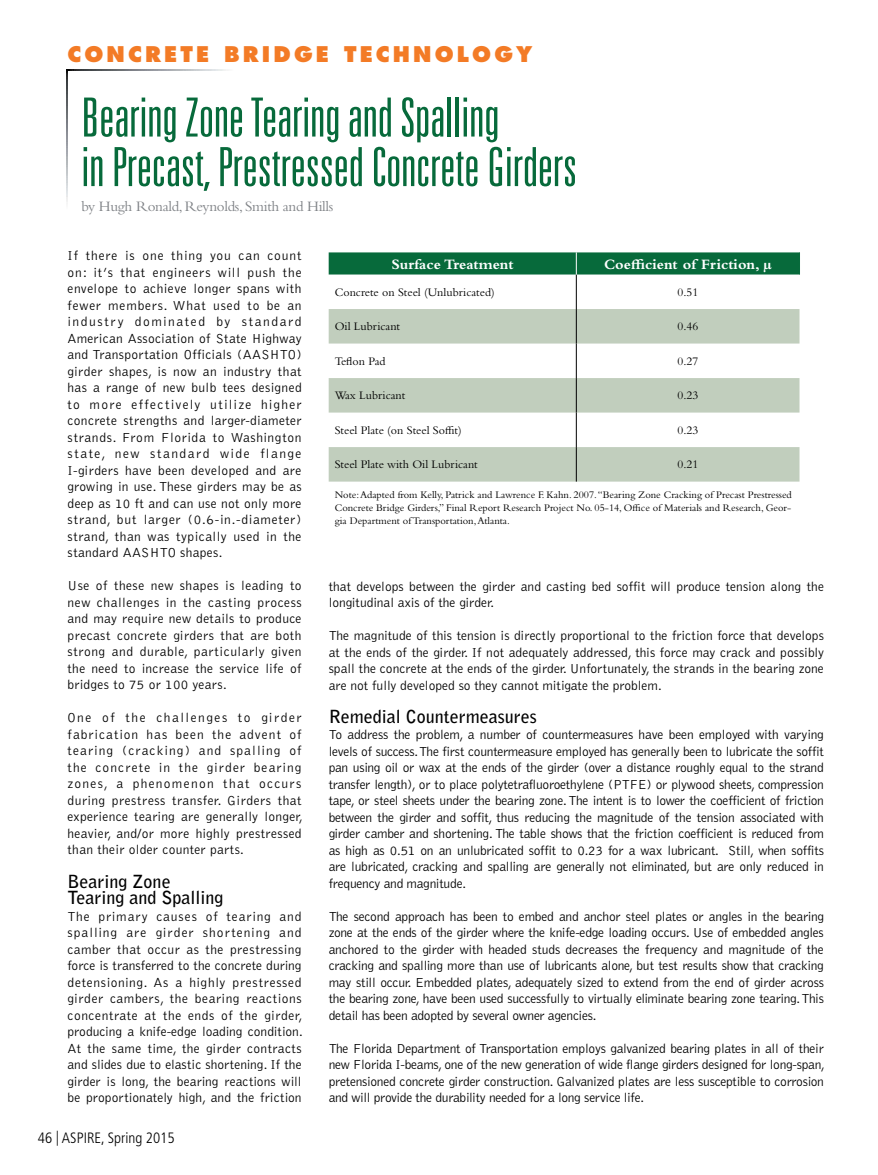
<style>
.page{position:relative;width:878px;height:1175px;background:#fff}
.page>*{position:absolute;margin:0;border:0;box-sizing:border-box;transform-origin:0 0}
.t1{font:300 ultra-condensed 54px/49.5px "Univers LT Std";color:#076a3b}
.t2{font:800 21px "Futura Std";letter-spacing:.15em;color:#f37b26}
.t3{font:700 18px/16.5px "Bell Gothic Std";color:#000}
.t4{font:700 15px "Bembo Std";color:#fff}
.t5{font:15px "Bembo Std";letter-spacing:-.02em;color:#808387}
.t6{font:300 condensed 15px "Frutiger LT Std";color:#000}
.t7{font:300 13.5px/16.5px "Bell Gothic Std";color:#000;text-align:justify}
.t8{font:12px "Bembo Std";color:#000}
.t9{font:10.5px/12.6px "Bembo Std";color:#000;text-align:justify}
</style>
<div class="page">
<img style="left:66px;top:69px;width:2px;height:133px">
<img style="left:68px;top:69px;width:158px;height:1px">
<svg style="left:328px;top:309px;width:471px;height:172px;fill:#c1cebd"></svg>
<hr style="left:576px;top:274px;width:1px;height:35px;background:#000">
<hr style="left:576px;top:309px;width:1px;height:34px;background:#000">
<hr style="left:576px;top:343px;width:1px;height:35px;background:#000">
<hr style="left:576px;top:378px;width:1px;height:34px;background:#000">
<hr style="left:576px;top:412px;width:1px;height:35px;background:#000">
<hr style="left:576px;top:447px;width:1px;height:34px;background:#000">
<div style="left:328px;top:252px;width:472px;height:22px;background:#076a3b"></div>
<p class="t2" style="left:68px;top:45px;width:466px">CONCRETE BRIDGE TECHNOLOGY</p>
<p class="t1" style="left:81px;top:95px;width:497px">Bearing Zone Tearing and Spalling<br>in Precast, Prestressed Concrete Girders</p>
<p class="t5" style="left:81px;top:201px;width:253px">by Hugh Ronald, Reynolds, Smith and Hills</p>
<p class="t7" style="left:68px;top:248px;width:236px">If there is one thing you can count on: it’s that engineers will push the envelope to achieve longer spans with fewer members. What used to be an industry dominated by standard American Association of State Highway and Transportation Officials (AASHTO) girder shapes, is now an industry that has a range of new bulb tees designed to more effectively utilize higher concrete strengths and larger-diameter strands. From Florida to Washington state, new standard wide flange I-girders have been developed and are growing in use. These girders may be as deep as 10 ft and can use not only more strand, but larger (0.6-in.-diameter) strand, than was typically used in the standard AASHTO shapes.</p>
<p class="t7" style="left:68px;top:578px;width:236px">Use of these new shapes is leading to new challenges in the casting process and may require new details to produce precast concrete girders that are both strong and durable, particularly given the need to increase the service life of bridges to 75 or 100 years.</p>
<p class="t7" style="left:68px;top:710px;width:237px">One of the challenges to girder fabrication has been the advent of tearing (cracking) and spalling of the concrete in the girder bearing zones, a phenomenon that occurs during prestress transfer. Girders that experience tearing are generally longer, heavier, and/or more highly prestressed than their older counter parts.</p>
<p class="t3" style="left:68px;top:874px;width:157px">Bearing Zone<br>Tearing and Spalling</p>
<p class="t7" style="left:68px;top:908px;width:237px">The primary causes of tearing and spalling are girder shortening and camber that occur as the prestressing force is transferred to the concrete during detensioning. As a highly prestressed girder cambers, the bearing reactions concentrate at the ends of the girder, producing a knife-edge loading condition.<br>At the same time, the girder contracts and slides due to elastic shortening. If the girder is long, the bearing reactions will be proportionately high, and the friction</p>
<p class="t6" style="left:38px;top:1132px;width:138px">46 | ASPIRE, Spring 2015</p>
<p class="t4" style="left:391px;top:258px;width:124px">Surface Treatment</p>
<p class="t4" style="left:604px;top:258px;width:169px">Coefcient of Friction, µ</p>
<p class="t8" style="left:334px;top:288px;width:161px">Concrete on Steel (Unlubricated)</p>
<p class="t8" style="left:677px;top:288px;width:22px">0.51</p>
<p class="t8" style="left:334px;top:322px;width:67px">Oil Lubricant</p>
<p class="t8" style="left:677px;top:322px;width:22px">0.46</p>
<p class="t8" style="left:334px;top:357px;width:52px">Tefon Pad</p>
<p class="t8" style="left:677px;top:357px;width:22px">0.27</p>
<p class="t8" style="left:334px;top:391px;width:72px">Wax Lubricant</p>
<p class="t8" style="left:677px;top:391px;width:22px">0.23</p>
<p class="t8" style="left:334px;top:426px;width:128px">Steel Plate (on Steel Soft)</p>
<p class="t8" style="left:677px;top:426px;width:22px">0.23</p>
<p class="t8" style="left:334px;top:460px;width:145px">Steel Plate with Oil Lubricant</p>
<p class="t8" style="left:677px;top:460px;width:22px">0.21</p>
<p class="t9" style="left:334px;top:490px;width:458px">Note: Adapted from Kelly, Patrick and Lawrence F. Kahn. 2007. “Bearing Zone Cracking of Precast Prestressed Concrete Bridge Girders,” Final Report Research Project No. 05-14, Ofce of Materials and Research, Geor&shy;gia Department of Transportation, Atlanta.</p>
<p class="t7" style="left:328px;top:578px;width:497px">that develops between the girder and casting bed soffit will produce tension along the longitudinal axis of the girder.</p>
<p class="t7" style="left:328px;top:628px;width:497px">The magnitude of this tension is directly proportional to the friction force that develops at the ends of the girder. If not adequately addressed, this force may crack and possibly spall the concrete at the ends of the girder. Unfortunately, the strands in the bearing zone are not fully developed so they cannot mitigate the problem.</p>
<p class="t3" style="left:328px;top:709px;width:209px">Remedial Countermeasures</p>
<p class="t7" style="left:328px;top:727px;width:497px">To address the problem, a number of countermeasures have been employed with varying levels of success. The first countermeasure employed has generally been to lubricate the soffit pan using oil or wax at the ends of the girder (over a distance roughly equal to the strand transfer length), or to place polytetrafluoroethylene (PTFE) or plywood sheets, compression tape, or steel sheets under the bearing zone. The intent is to lower the coefficient of friction between the girder and soffit, thus reducing the magnitude of the tension associated with girder camber and shortening. The table shows that the friction coefficient is reduced from as high as 0.51 on an unlubricated soffit to 0.23 for a wax lubricant. Still, when soffits are lubricated, cracking and spalling are generally not eliminated, but are only reduced in frequency and magnitude.</p>
<p class="t7" style="left:328px;top:908px;width:497px">The second approach has been to embed and anchor steel plates or angles in the bearing zone at the ends of the girder where the knife-edge loading occurs. Use of embedded angles anchored to the girder with headed studs decreases the frequency and magnitude of the cracking and spalling more than use of lubricants alone, but test results show that cracking may still occur. Embedded plates, adequately sized to extend from the end of girder across the bearing zone, have been used successfully to virtually eliminate bearing zone tearing. This detail has been adopted by several owner agencies.</p>
<p class="t7" style="left:328px;top:1040px;width:498px">The Florida Department of Transportation employs galvanized bearing plates in all of their new Florida I-beams, one of the new generation of wide flange girders designed for long-span, pretensioned concrete girder construction. Galvanized plates are less susceptible to corrosion and will provide the durability needed for a long service life.</p>
</div>
